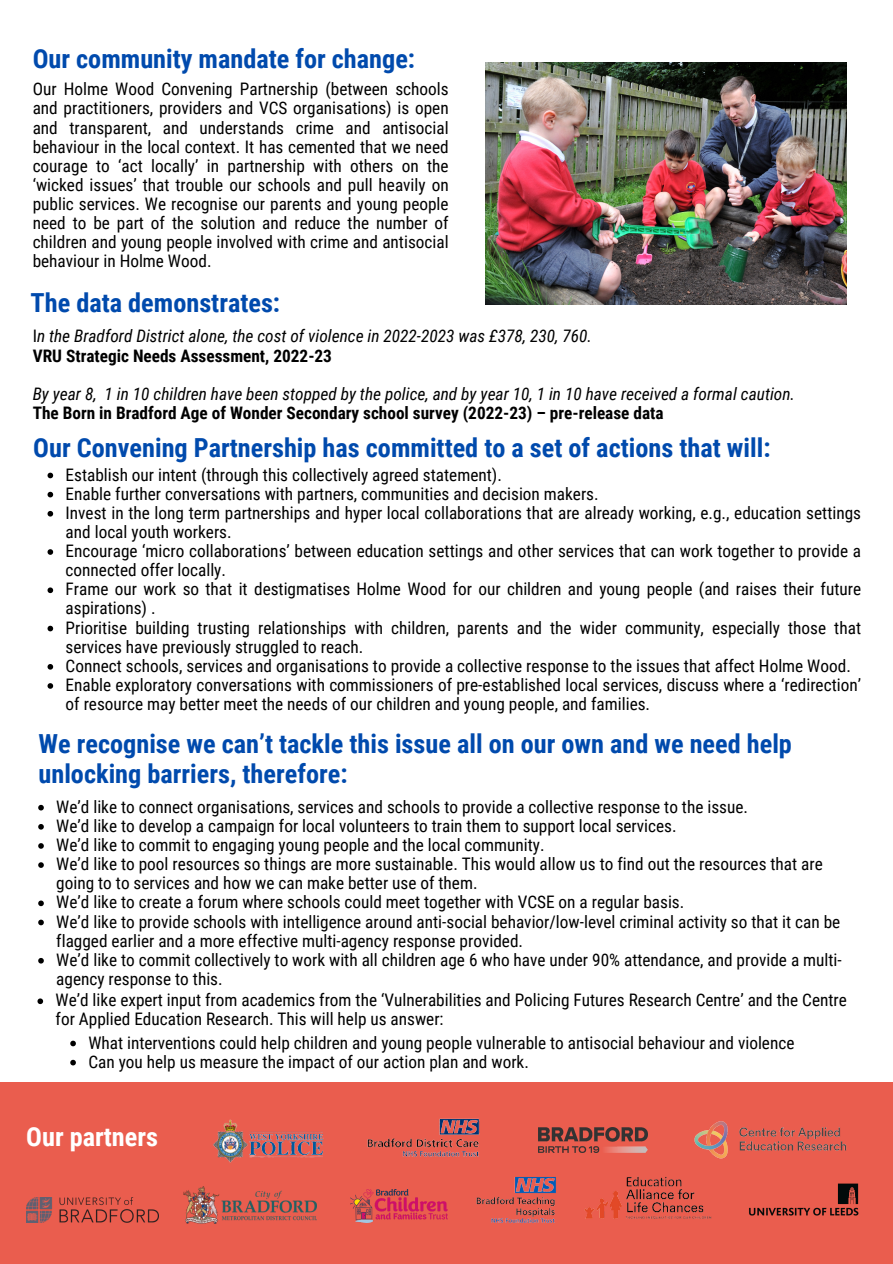
<style>
.page{position:relative;width:893px;height:1264px;background:#fff}
.page>*{position:absolute;margin:0;border:0;box-sizing:border-box;transform-origin:0 0}
.t1{font:700 26.25px/29.2px "Roboto Condensed";color:#004aad}
.t2{font:700 26.25px "Roboto Condensed";color:#fff}
.t3{font:17.25px/19.2px "Roboto Condensed";color:#000}
.t4{font:italic 17.25px "Roboto Condensed";color:#000}
.t5{font:700 17.25px "Roboto Condensed";color:#000}
.s1{font-style:normal}
</style>
<div class="page">
<img style="left:485px;top:63px;width:361px;height:242px">
<svg style="left:48px;top:472px;width:5px;height:6px"></svg>
<svg style="left:48px;top:492px;width:5px;height:5px"></svg>
<svg style="left:48px;top:511px;width:5px;height:5px"></svg>
<svg style="left:48px;top:549px;width:5px;height:6px"></svg>
<svg style="left:48px;top:587px;width:5px;height:6px"></svg>
<svg style="left:48px;top:625px;width:5px;height:6px"></svg>
<svg style="left:48px;top:664px;width:5px;height:5px"></svg>
<svg style="left:48px;top:683px;width:5px;height:5px"></svg>
<div style="left:0;top:1082px;width:892px;height:181px;background:#ea5d4e"></div>
<img style="left:213px;top:1119px;width:101px;height:44px">
<img style="left:749px;top:1183px;width:110px;height:33px">
<img style="left:27px;top:1197px;width:131px;height:25px">
<img style="left:183px;top:1186px;width:133px;height:37px">
<img style="left:350px;top:1189px;width:97px;height:33px">
<img style="left:538px;top:1127px;width:109px;height:25px">
<img style="left:476px;top:1177px;width:80px;height:46px">
<img style="left:314px;top:1118px;width:166px;height:40px">
<img style="left:694px;top:1121px;width:151px;height:37px">
<img style="left:584px;top:1176px;width:128px;height:43px">
<svg style="left:37px;top:998px;width:6px;height:6px"></svg>
<svg style="left:70px;top:1040px;width:6px;height:6px"></svg>
<svg style="left:70px;top:1059px;width:6px;height:6px"></svg>
<svg style="left:38px;top:804px;width:6px;height:6px"></svg>
<svg style="left:38px;top:824px;width:6px;height:5px"></svg>
<svg style="left:38px;top:843px;width:6px;height:5px"></svg>
<svg style="left:38px;top:862px;width:6px;height:5px"></svg>
<svg style="left:38px;top:900px;width:6px;height:6px"></svg>
<svg style="left:38px;top:919px;width:6px;height:6px"></svg>
<svg style="left:38px;top:958px;width:6px;height:5px"></svg>
<p class="t1" style="left:33px;top:45px;width:384px">Our community mandate for change:</p>
<p class="t3" style="left:33px;top:80px;width:417px;text-align:justify">Our Holme Wood Convening Partnership (between schools and practitioners, providers and VCS organisations) is open and transparent, and understands crime and antisocial behaviour in the local context. It has cemented that we need courage to ‘act locally’ in partnership with others on the ‘wicked issues’ that trouble our schools and pull heavily on public services. We recognise our parents and young people need to be part of the solution and reduce the number of children and young people involved with crime and antisocial behaviour in Holme Wood.</p>
<p class="t1" style="left:31px;top:289px;width:251px">The data demonstrates:</p>
<p class="t4" style="left:33px;top:326px;width:560px"><span class="s1">I</span>n the Bradford District alone, the cost of violence in 2022-2023 was £378, 230, 760.</p>
<p class="t5" style="left:33px;top:345px;width:301px">VRU Strategic Needs Assessment, 2022-23</p>
<p class="t4" style="left:33px;top:384px;width:763px">By year 8, 1 in 10 children have been stopped by the police, and by year 10, 1 in 10 have received a formal caution.</p>
<p class="t5" style="left:33px;top:403px;width:632px">The Born in Bradford Age of Wonder Secondary school survey (2022-23) – pre-release data</p>
<p class="t1" style="left:33px;top:433px;width:738px">Our Convening Partnership has committed to a set of actions that will:</p>
<p class="t3" style="left:66px;top:465px;width:438px">Establish our intent (through this collectively agreed statement).</p>
<h1 class="t3" style="left:66px;top:484px;width:534px">Enable further conversations with partners, communities and decision makers.</h1>
<p class="t3" style="left:66px;top:503px;width:796px">Invest in the long term partnerships and hyper local collaborations that are already working, e.g., education settings and local youth workers.</p>
<p class="t3" style="left:66px;top:541px;width:796px">Encourage ‘micro collaborations’ between education settings and other services that can work together to provide a connected offer locally.</p>
<p class="t3" style="left:66px;top:580px;width:796px">Frame our work so that it destigmatises Holme Wood for our children and young people (and raises their future aspirations) .</p>
<p class="t3" style="left:66px;top:618px;width:796px">Prioritise building trusting relationships with children, parents and the wider community, especially those that services have previously struggled to reach.</p>
<p class="t3" style="left:66px;top:656px;width:786px">Connect schools, services and organisations to provide a collective response to the issues that affect Holme Wood.</p>
<h1 class="t3" style="left:66px;top:675px;width:796px">Enable exploratory conversations with commissioners of pre-established local services, discuss where a ‘redirection’ of resource may better meet the needs of our children and young people, and families.</h1>
<p class="t1" style="left:38px;top:729px;width:754px">We recognise we can’t tackle this issue all on our own and we need help unlocking barriers, therefore:</p>
<p class="t3" style="left:56px;top:797px;width:693px">We’d like to connect organisations, services and schools to provide a collective response to the issue.</p>
<p class="t3" style="left:56px;top:816px;width:621px">We’d like to develop a campaign for local volunteers to train them to support local services.</p>
<p class="t3" style="left:56px;top:835px;width:490px">We’d like to commit to engaging young people and the local community.</p>
<h1 class="t3" style="left:56px;top:854px;width:768px">We’d like to pool resources so things are more sustainable. This would allow us to find out the resources that are going to to services and how we can make better use of them.</h1>
<p class="t3" style="left:56px;top:892px;width:629px">We’d like to create a forum where schools could meet together with VCSE on a regular basis.</p>
<p class="t3" style="left:56px;top:912px;width:785px">We’d like to provide schools with intelligence around anti-social behavior/low-level criminal activity so that it can be flagged earlier and a more effective multi-agency response provided.</p>
<p class="t3" style="left:56px;top:950px;width:787px">We’d like to commit collectively to work with all children age 6 who have under 90% attendance, and provide a multi&shy;agency response to this.</p>
<p class="t3" style="left:56px;top:990px;width:792px">We’d like expert input from academics from the ‘Vulnerabilities and Policing Futures Research Centre’ and the Centre for Applied Education Research. This will help us answer:</p>
<p class="t3" style="left:88px;top:1033px;width:707px">What interventions could help children and young people vulnerable to antisocial behaviour and violence</p>
<p class="t3" style="left:88px;top:1052px;width:442px">Can you help us measure the impact of our action plan and work.</p>
<p class="t2" style="left:26px;top:1121px;width:133px">Our partners</p>
</div>
